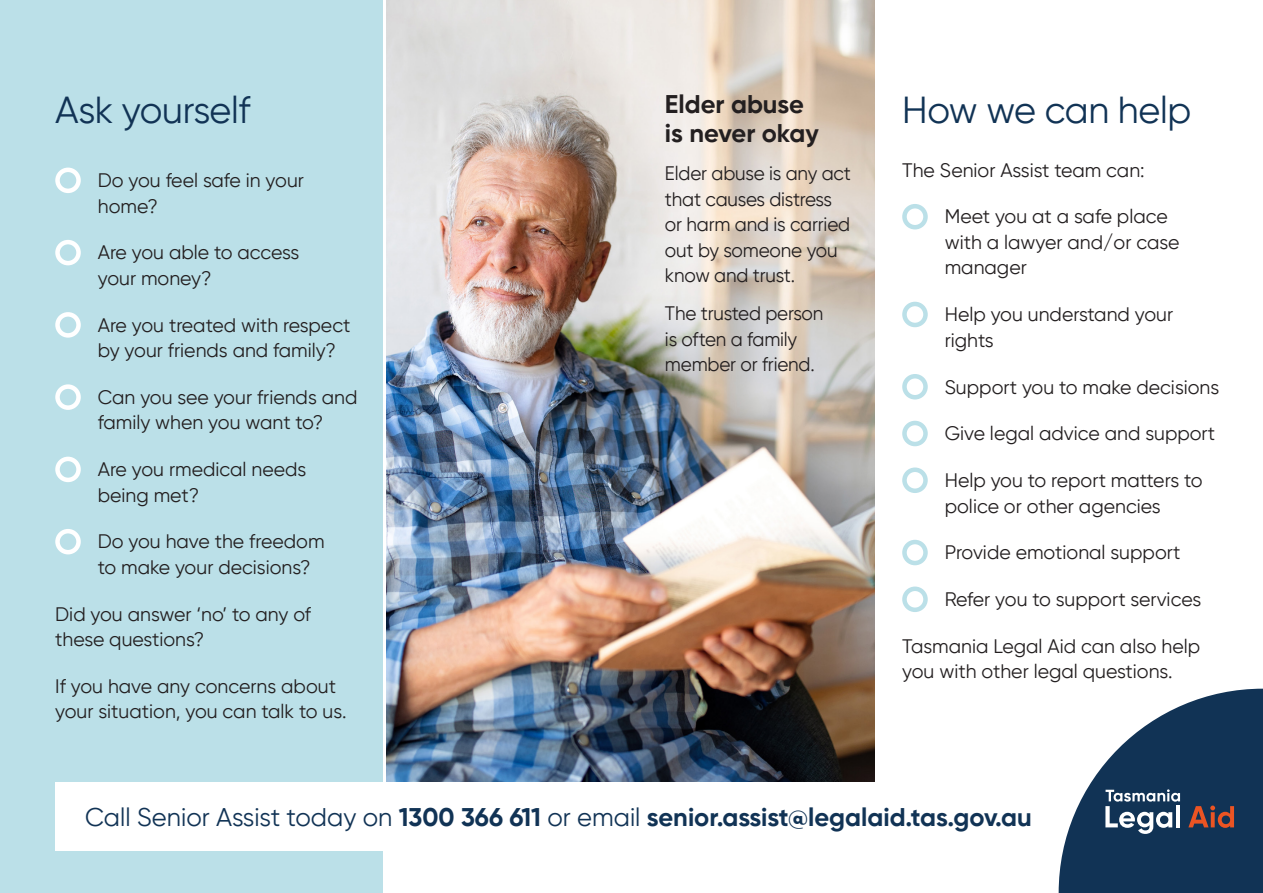
<style>
.page{position:relative;width:1263px;height:893px;background:#fff}
.page>*{position:absolute;margin:0;border:0;box-sizing:border-box;transform-origin:0 0}
.t1{font:37.5px "Gilroy";letter-spacing:-.01em;color:#135}
.t2{font:700 25.5px "Gilroy";color:#135}
.t3{font:700 25.5px/28.5px "Gilroy";color:#231f20}
.t4{font:19.5px/25.5px "Gilroy";color:#231f20}
.s1{font-weight:400}
</style>
<div class="page">
<img style="left:387px;top:0;width:488px;height:782px">
<div style="left:0;top:0;width:383px;height:893px;background:#bbe0e8"></div>
<div style="left:55px;top:168px;width:26px;height:25px;border:4px solid #fff;border-radius:50%"></div>
<div style="left:55px;top:240px;width:26px;height:25px;border:4px solid #fff;border-radius:50%"></div>
<div style="left:55px;top:312px;width:26px;height:26px;border:4px solid #fff;border-radius:50%"></div>
<div style="left:55px;top:384px;width:26px;height:26px;border:4px solid #fff;border-radius:50%"></div>
<div style="left:55px;top:457px;width:26px;height:25px;border:4px solid #fff;border-radius:50%"></div>
<div style="left:55px;top:529px;width:26px;height:25px;border:4px solid #fff;border-radius:50%"></div>
<div style="left:902px;top:204px;width:26px;height:25px;border:4px solid #bbe0e8;border-radius:50%"></div>
<div style="left:902px;top:302px;width:26px;height:25px;border:4px solid #bbe0e8;border-radius:50%"></div>
<div style="left:902px;top:374px;width:26px;height:25px;border:4px solid #bbe0e8;border-radius:50%"></div>
<div style="left:902px;top:421px;width:26px;height:25px;border:4px solid #bbe0e8;border-radius:50%"></div>
<div style="left:902px;top:467px;width:26px;height:26px;border:4px solid #bbe0e8;border-radius:50%"></div>
<div style="left:902px;top:540px;width:26px;height:25px;border:4px solid #bbe0e8;border-radius:50%"></div>
<div style="left:902px;top:586px;width:26px;height:26px;border:4px solid #bbe0e8;border-radius:50%"></div>
<div style="left:55px;top:782px;width:1093px;height:68px;background:#fff"></div>
<svg style="left:1059px;top:689px;width:204px;height:204px"></svg>
<p class="t3" style="left:665px;top:90px;width:155px">Elder abuse is never okay</p>
<p class="t4" style="left:665px;top:160px;width:187px">Elder abuse is any act that causes distress or harm and is carried out by someone you know and trust.</p>
<p class="t4" style="left:665px;top:300px;width:160px">The trusted person is often a family member or friend.</p>
<p class="t1" style="left:55px;top:87px;width:197px">Ask yourself</p>
<p class="t1" style="left:902px;top:87px;width:290px">How we can help</p>
<p class="t4" style="left:902px;top:157px;width:244px">The Senior Assist team can:</p>
<p class="t4" style="left:945px;top:204px;width:236px">Meet you at a safe place with a lawyer and/or case manager</p>
<p class="t4" style="left:945px;top:301px;width:230px">Help you understand your rights</p>
<p class="t4" style="left:945px;top:374px;width:276px">Support you to make decisions</p>
<p class="t4" style="left:945px;top:420px;width:272px">Give legal advice and support</p>
<p class="t4" style="left:945px;top:467px;width:259px">Help you to report matters to police or other agencies</p>
<p class="t4" style="left:945px;top:539px;width:237px">Provide emotional support</p>
<p class="t4" style="left:945px;top:586px;width:258px">Refer you to support services</p>
<p class="t4" style="left:902px;top:633px;width:300px">Tasmania Legal Aid can also help you with other legal questions.</p>
<p class="t4" style="left:98px;top:167px;width:208px">Do you feel safe in your home?</p>
<p class="t4" style="left:98px;top:240px;width:203px">Are you able to access your money?</p>
<p class="t4" style="left:98px;top:312px;width:254px">Are you treated with respect by your friends and family?</p>
<p class="t4" style="left:98px;top:384px;width:261px">Can you see your friends and family when you want to?</p>
<p class="t4" style="left:98px;top:456px;width:210px">Are you rmedical needs being met?</p>
<p class="t4" style="left:98px;top:529px;width:228px">Do you have the freedom to make your decisions?</p>
<p class="t4" style="left:55px;top:601px;width:257px">Did you answer ‘no’ to any of these questions?</p>
<p class="t4" style="left:55px;top:673px;width:293px">If you have any concerns about your situation, you can talk to us.</p>
<p class="t2" style="left:85px;top:801px;width:948px"><span class="s1">Call Senior Assist today on</span> 1300 366 611 <span class="s1">or email</span> senior.assist@legalaid.tas.gov.au</p>
</div>
